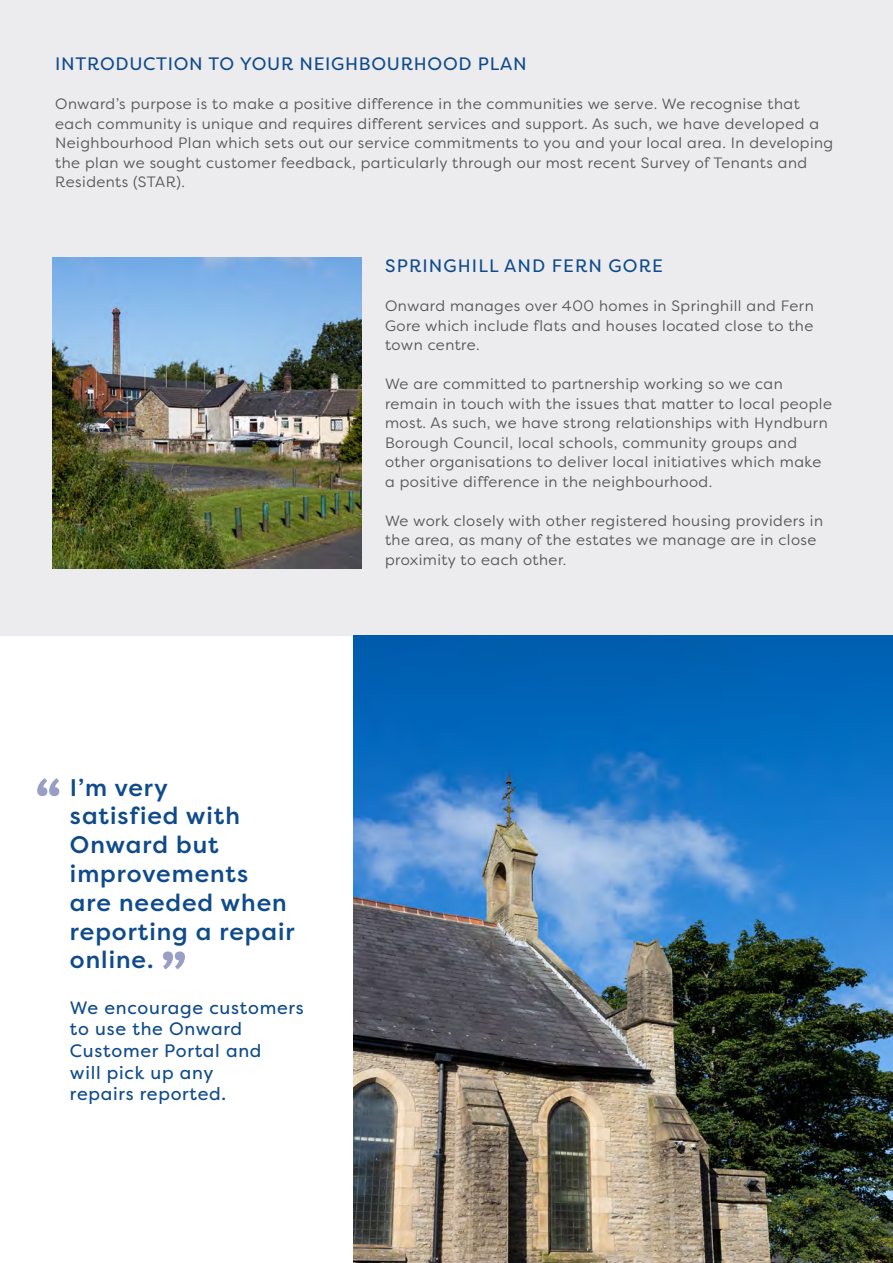
<style>
.page{position:relative;width:893px;height:1263px;background:#fff}
.page>*{position:absolute;margin:0;border:0;box-sizing:border-box;transform-origin:0 0}
.t1{font:500 24px/28.8px "Filson Pro";letter-spacing:.04em;color:#0f4b8b}
.t2{font:18px "Filson Pro";letter-spacing:.04em;color:#0f4b8b}
.t3{font:18px "Filson Pro";letter-spacing:.06em;color:#0f4b8b}
.t4{font:15px/19.5px "Filson Pro";letter-spacing:.03em;color:#57585a}
</style>
<div class="page">
<div style="left:0;top:0;width:893px;height:636px;background:#ececee"></div>
<img style="left:53px;top:258px;width:308px;height:311px">
<svg style="left:37px;top:778px;width:22px;height:18px"></svg>
<svg style="left:163px;top:951px;width:22px;height:18px"></svg>
<img style="left:354px;top:636px;width:539px;height:627px">
<p class="t2" style="left:55px;top:52px;width:473px">INTRODUCTION TO YOUR NEIGHBOURHOOD PLAN</p>
<p class="t4" style="left:55px;top:94px;width:779px">Onward’s purpose is to make a positive difference in the communities we serve. We recognise that each community is unique and requires different services and support. As such, we have developed a Neighbourhood Plan which sets out our service commitments to you and your local area. In developing the plan we sought customer feedback, particularly through our most recent Survey of Tenants and Residents (STAR).</p>
<p class="t3" style="left:385px;top:254px;width:279px">SPRINGHILL AND FERN GORE</p>
<p class="t4" style="left:385px;top:296px;width:430px;text-align:justify">Onward manages over 400 homes in Springhill and Fern Gore which include flats and houses located close to the town centre.</p>
<p class="t4" style="left:385px;top:374px;width:399px">We are committed to partnership working so we can</p>
<p class="t4" style="left:385px;top:393px;width:448px">remain in touch with the issues that matter to local people most. As such, we have strong relationships with Hyndburn<br>Borough Council, local schools, community groups and</p>
<p class="t4" style="left:385px;top:452px;width:438px">other organisations to deliver local initiatives which make</p>
<p class="t4" style="left:385px;top:471px;width:329px">a positive difference in the neighbourhood.</p>
<p class="t4" style="left:385px;top:510px;width:440px">We work closely with other registered housing providers in the area, as many of the estates we manage are in close proximity to each other.</p>
<p class="t1" style="left:70px;top:772px;width:99px">I’m very</p>
<p class="t1" style="left:70px;top:801px;width:171px">satisfied with</p>
<p class="t1" style="left:70px;top:830px;width:150px">Onward but</p>
<p class="t1" style="left:70px;top:859px;width:180px">improvements</p>
<p class="t1" style="left:70px;top:887px;width:218px">are needed when</p>
<p class="t1" style="left:70px;top:916px;width:226px">reporting a repair online.</p>
<p class="t2" style="left:70px;top:995px;width:235px">We encourage customers</p>
<p class="t2" style="left:70px;top:1017px;width:174px">to use the Onward</p>
<p class="t2" style="left:70px;top:1039px;width:193px">Customer Portal and</p>
<p class="t2" style="left:70px;top:1060px;width:145px">will pick up any</p>
<p class="t2" style="left:70px;top:1082px;width:158px">repairs reported.</p>
</div>
